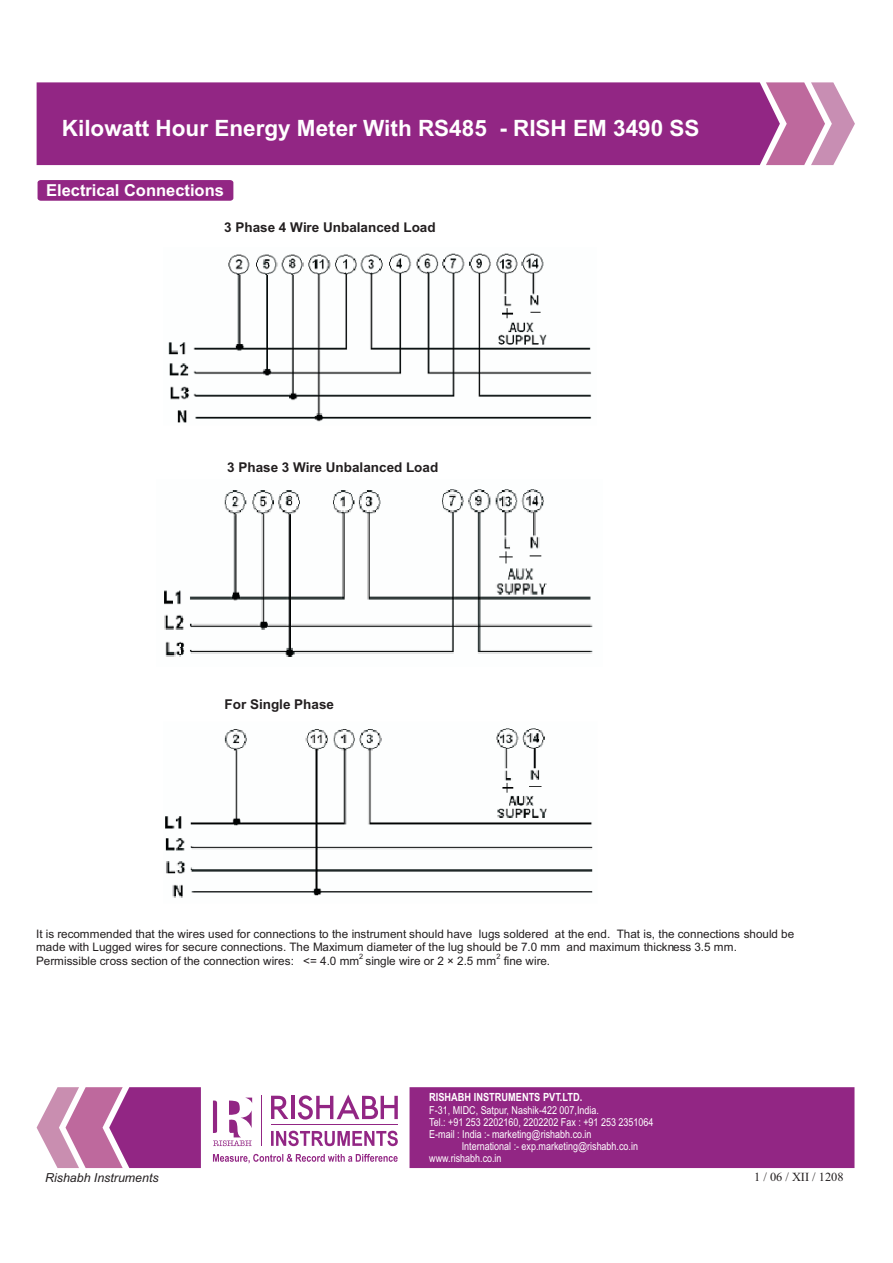
<style>
.page{position:relative;width:893px;height:1263px;background:#fff}
.page>*{position:absolute;margin:0;border:0;box-sizing:border-box;transform-origin:0 0}
.t1{font:700 22.5px "Arial";color:#fff}
.t2{font:700 16.5px "Arial";color:#fff}
.t3{font:700 13.5px "Arial";color:#231f20}
.t4{font:italic 12.45px "Arial";color:#231f20}
.t5{font:12.45px "Times New Roman";color:#231f20}
.t6{font:11.7px/13.5px "Arial";color:#231f20}
.t7{font:700 11.25px "Arial Narrow";color:#fff}
.t8{font:10.95px/12px "Arial Narrow";color:#fff}
.t9{font:7.35px "Arial";color:#231f20}
</style>
<div class="page">
<svg style="left:780px;top:82px;width:75px;height:83px"></svg>
<div style="left:37px;top:82px;width:743px;height:83px;background:#922684"></div>
<svg style="left:37px;top:1087px;width:72px;height:81px"></svg>
<svg style="left:109px;top:1087px;width:745px;height:81px;fill:#922684"></svg>
<svg style="left:38px;top:180px;width:195px;height:21px;background:#932985"></svg>
<img style="left:168px;top:253px;width:424px;height:170px">
<img style="left:164px;top:489px;width:429px;height:168px">
<img style="left:165px;top:728px;width:428px;height:170px">
<h1 class="t1" style="left:62px;top:119px;width:639px">Kilowatt Hour Energy Meter With RS485 - RISH EM 3490 SS</h1>
<h2 class="t2" style="left:46px;top:184px;width:179px">Electrical Connections</h2>
<p class="t3" style="left:224px;top:222px;width:213px">3 Phase 4 Wire Unbalanced Load</p>
<p class="t3" style="left:227px;top:462px;width:212px">3 Phase 3 Wire Unbalanced Load</p>
<p class="t3" style="left:225px;top:699px;width:111px">For Single Phase</p>
<p class="t6" style="left:36px;top:928px;width:760px">It is recommended that the wires used for connections to the instrument should have lugs soldered at the end. That is, the connections should be made with Lugged wires for secure connections. The Maximum diameter of the lug should be 7.0 mm and maximum thickness 3.5 mm.<br>Permissible cross section of the connection wires: &lt;= 4.0 mm</p>
<p class="t9" style="left:359px;top:954px;width:6px">2</p>
<p class="t9" style="left:496px;top:954px;width:6px">2</p>
<p class="t6" style="left:504px;top:955px;width:48px">fine wire.</p>
<p class="t6" style="left:365px;top:955px;width:132px">single wire or 2 × 2.5 mm</p>
<p class="t7" style="left:429px;top:1093px;width:155px">RISHABH INSTRUMENTS PVT.LTD.</p>
<p class="t8" style="left:429px;top:1105px;width:226px">F-31, MIDC, Satpur, Nashik-422 007,India.<br>Tel.: +91 253 2202160, 2202202 Fax : +91 253 2351064<br>E-mail : India :- marketing@rishabh.co.in</p>
<p class="t8" style="left:429px;top:1141px;width:210px;text-indent:32px">International :- exp.marketing@rishabh.co.in www.rishabh.co.in</p>
<p class="t4" style="left:45px;top:1172px;width:115px">Rishabh Instruments</p>
<p class="t5" style="left:754px;top:1173px;width:91px">1 / 06 / XII / 1208</p>
</div>
